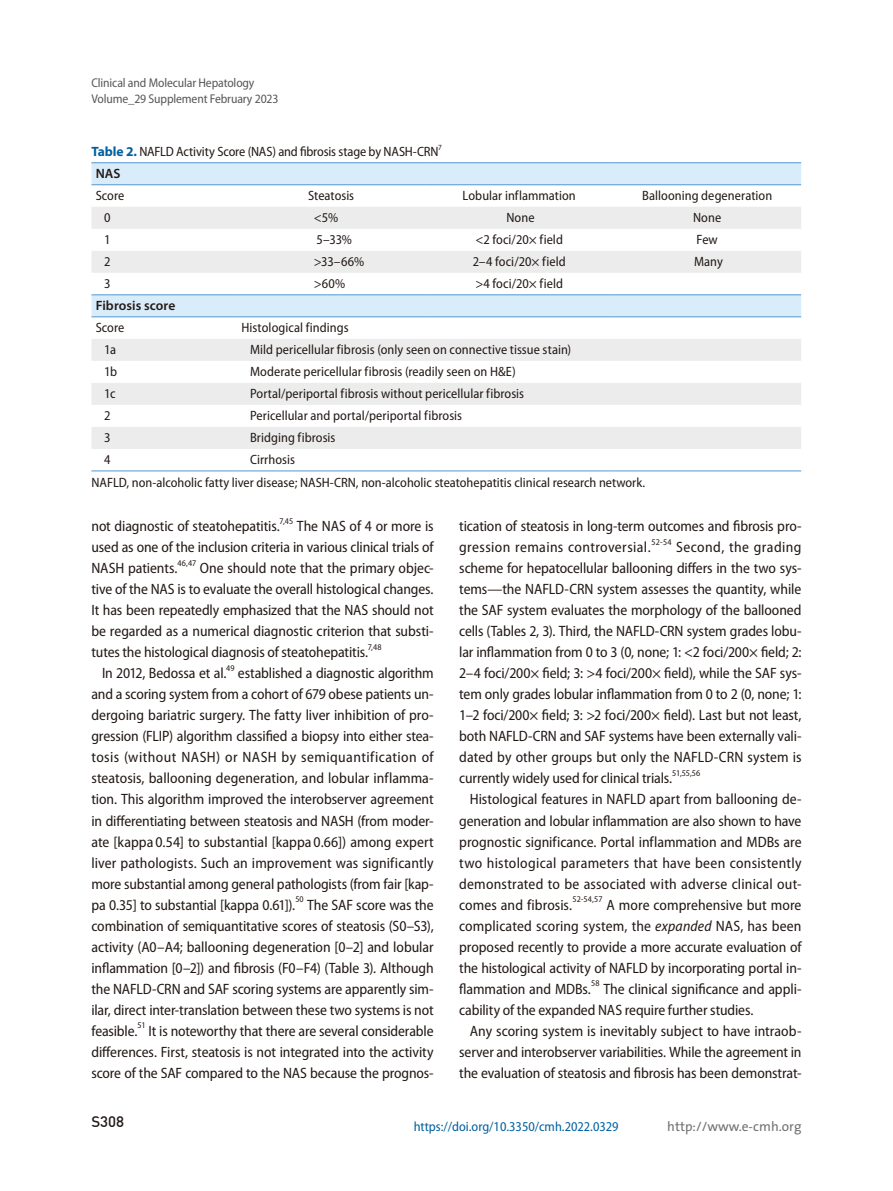
<style>
.page{position:relative;width:893px;height:1191px;background:#fff}
.page>*{position:absolute;margin:0;border:0;box-sizing:border-box;transform-origin:0 0}
.본문_영문_-s{font:semi-condensed 15px/21px "Myriad Pro";letter-spacing:-.01em;color:#231916;text-align:justify}
.t1{font:15px "Dinmed";color:#231916}
.표내용-s{font:semi-condensed 13.5px "Myriad Pro";letter-spacing:.005em;color:#231916}
.표설명-s{font:semi-condensed 13.5px "Myriad Pro";color:#231916}
.표와그림제목-s{font:semi-condensed 13.5px "Myriad Pro";letter-spacing:-.015em;color:#231916}
.t2{font:semi-condensed 13.5px "Myriad Pro";color:#00609f}
.t3{font:13.5px "The Sans";color:#727272}
.표머리-s{font:600 13.5px "Myriad Pro";letter-spacing:.005em;color:#231916}
.t4{font:semi-condensed 12.75px/15.8px "Myriad Pro";letter-spacing:-.01em;color:#595857}
.본문_영문_-s-2{font:semi-condensed 8.7px "Myriad Pro";color:#231916}
.표와그림제목-s-2{font:semi-condensed 7.8px "Myriad Pro";color:#231916}
.s1{font-weight:700;font-stretch:normal;color:#00609f}
.s2{font-style:italic}
</style>
<div class="page">
<svg style="left:91px;top:163px;width:710px;height:23px;background:#d7eaf8"></svg>
<svg style="left:91px;top:207px;width:710px;height:242px"></svg>
<hr style="left:91px;top:162px;width:146px;height:1px;background:#5497d1">
<hr style="left:237px;top:162px;width:188px;height:1px;background:#5497d1">
<hr style="left:425px;top:162px;width:188px;height:1px;background:#5497d1">
<hr style="left:613px;top:162px;width:188px;height:1px;background:#5497d1">
<hr style="left:91px;top:184px;width:146px;height:1px;background:#5497d1">
<hr style="left:237px;top:184px;width:188px;height:1px;background:#5497d1">
<hr style="left:425px;top:184px;width:188px;height:1px;background:#5497d1">
<hr style="left:613px;top:184px;width:188px;height:1px;background:#5497d1">
<hr style="left:91px;top:294px;width:146px;height:1px;background:#5497d1">
<hr style="left:237px;top:294px;width:188px;height:1px;background:#5497d1">
<hr style="left:425px;top:294px;width:188px;height:1px;background:#5497d1">
<hr style="left:613px;top:294px;width:188px;height:1px;background:#5497d1">
<hr style="left:91px;top:316px;width:146px;height:1px;background:#5497d1">
<hr style="left:237px;top:316px;width:188px;height:1px;background:#5497d1">
<hr style="left:425px;top:316px;width:188px;height:1px;background:#5497d1">
<hr style="left:613px;top:316px;width:188px;height:1px;background:#5497d1">
<hr style="left:91px;top:470px;width:146px;height:1px;background:#5497d1">
<hr style="left:237px;top:470px;width:188px;height:1px;background:#5497d1">
<hr style="left:425px;top:470px;width:188px;height:1px;background:#5497d1">
<hr style="left:613px;top:470px;width:188px;height:1px;background:#5497d1">
<p class="t4" style="left:91px;top:75px;width:189px">Clinical and Molecular Hepatology<br>Volume_29 Supplement February 2023</p>
<p class="표와그림제목-s" style="left:91px;top:144px;width:349px"><span class="s1">Table 2.</span> NAFLD Activity Score (NAS) and fibrosis stage by NASH-CRN</p>
<p class="표와그림제목-s-2" style="left:438px;top:143px;width:5px">7</p>
<p class="표머리-s" style="left:96px;top:165px;width:26px">NAS</p>
<p class="표내용-s" style="left:96px;top:188px;width:30px">Score</p>
<p class="표내용-s" style="left:308px;top:188px;width:47px">Steatosis</p>
<p class="표내용-s" style="left:463px;top:188px;width:115px">Lobular inflammation</p>
<p class="표내용-s" style="left:642px;top:188px;width:132px">Ballooning degeneration</p>
<p class="표내용-s" style="left:104px;top:210px;width:8px">0</p>
<p class="표내용-s" style="left:314px;top:210px;width:26px">&lt;5%</p>
<p class="표내용-s" style="left:506px;top:210px;width:30px">None</p>
<p class="표내용-s" style="left:693px;top:210px;width:30px">None</p>
<p class="표내용-s" style="left:104px;top:232px;width:8px">1</p>
<p class="표내용-s" style="left:316px;top:232px;width:37px">5–33%</p>
<p class="표내용-s" style="left:475px;top:232px;width:89px">&lt;2 foci/20× field</p>
<p class="표내용-s" style="left:696px;top:232px;width:23px">Few</p>
<p class="표내용-s" style="left:104px;top:254px;width:8px">2</p>
<p class="표내용-s" style="left:314px;top:254px;width:52px">&gt;33–66%</p>
<p class="표내용-s" style="left:473px;top:254px;width:95px">2–4 foci/20× field</p>
<p class="표내용-s" style="left:694px;top:254px;width:30px">Many</p>
<p class="표내용-s" style="left:104px;top:276px;width:8px">3</p>
<p class="표내용-s" style="left:314px;top:276px;width:33px">&gt;60%</p>
<p class="표내용-s" style="left:475px;top:276px;width:89px">&gt;4 foci/20× field</p>
<p class="표머리-s" style="left:96px;top:297px;width:81px">Fibrosis score</p>
<p class="표내용-s" style="left:96px;top:320px;width:30px">Score</p>
<p class="표내용-s" style="left:242px;top:320px;width:109px">Histological findings</p>
<p class="표내용-s" style="left:104px;top:342px;width:13px">1a</p>
<p class="표내용-s" style="left:250px;top:342px;width:323px">Mild pericellular fibrosis (only seen on connective tissue stain)</p>
<p class="표내용-s" style="left:104px;top:364px;width:14px">1b</p>
<p class="표내용-s" style="left:250px;top:364px;width:267px">Moderate pericellular fibrosis (readily seen on H&amp;E)</p>
<p class="표내용-s" style="left:104px;top:386px;width:13px">1c</p>
<p class="표내용-s" style="left:250px;top:386px;width:276px">Portal/periportal fibrosis without pericellular fibrosis</p>
<p class="표내용-s" style="left:104px;top:408px;width:8px">2</p>
<p class="표내용-s" style="left:250px;top:408px;width:214px">Pericellular and portal/periportal fibrosis</p>
<p class="표내용-s" style="left:104px;top:430px;width:8px">3</p>
<p class="표내용-s" style="left:250px;top:430px;width:87px">Bridging fibrosis</p>
<p class="표내용-s" style="left:104px;top:452px;width:8px">4</p>
<p class="표내용-s" style="left:250px;top:452px;width:46px">Cirrhosis</p>
<p class="표설명-s" style="left:91px;top:475px;width:555px">NAFLD, non-alcoholic fatty liver disease; NASH-CRN, non-alcoholic steatohepatitis clinical research network.</p>
<p class="본문_영문_-s" style="left:91px;top:516px;width:190px">not diagnostic of steatohepatitis.</p>
<p class="본문_영문_-s-2" style="left:280px;top:516px;width:15px">7,45</p>
<p class="본문_영문_-s" style="left:91px;top:516px;width:344px;text-indent:205px">The NAS of 4 or more is used as one of the inclusion criteria in various clinical trials of NASH patients.</p>
<p class="본문_영문_-s-2" style="left:177px;top:558px;width:20px">46,47</p>
<p class="본문_영문_-s" style="left:91px;top:558px;width:344px;text-indent:109px">One should note that the primary objec&shy;tive of the NAS is to evaluate the overall histological changes.<br>It has been repeatedly emphasized that the NAS should not be regarded as a numerical diagnostic criterion that substi&shy;tutes the histological diagnosis of steatohepatitis.</p>
<p class="본문_영문_-s-2" style="left:368px;top:642px;width:15px">7,48</p>
<p class="본문_영문_-s" style="left:102px;top:663px;width:126px">In 2012, Bedossa et al.</p>
<p class="본문_영문_-s-2" style="left:226px;top:663px;width:10px">49</p>
<p class="본문_영문_-s" style="left:91px;top:663px;width:344px;text-indent:147px">established a diagnostic algorithm and a scoring system from a cohort of 679 obese patients un&shy;dergoing bariatric surgery. The fatty liver inhibition of pro&shy;gression (FLIP) algorithm classified a biopsy into either stea&shy;tosis (without NASH) or NASH by semiquantification of steatosis, ballooning degeneration, and lobular inflamma&shy;tion. This algorithm improved the interobserver agreement in differentiating between steatosis and NASH (from moder&shy;ate [kappa 0.54] to substantial [kappa 0.66]) among expert liver pathologists. Such an improvement was significantly more substantial among general pathologists (from fair [kap&shy;pa 0.35] to substantial [kappa 0.61]).</p>
<p class="본문_영문_-s-2" style="left:295px;top:894px;width:10px">50</p>
<p class="본문_영문_-s" style="left:91px;top:894px;width:344px;text-indent:216px">The SAF score was the combination of semiquantitative scores of steatosis (S0–S3), activity (A0–A4; ballooning degeneration [0–2] and lobular inflammation [0–2]) and fibrosis (F0–F4) (Table 3). Although the NAFLD-CRN and SAF scoring systems are apparently sim&shy;ilar, direct inter-translation between these two systems is not feasible.</p>
<p class="본문_영문_-s-2" style="left:138px;top:1020px;width:10px">51</p>
<p class="본문_영문_-s" style="left:91px;top:1020px;width:344px;text-indent:57px">It is noteworthy that there are several considerable differences. First, steatosis is not integrated into the activity score of the SAF compared to the NAS because the prognos-</p>
<p class="본문_영문_-s" style="left:459px;top:516px;width:344px">tication of steatosis in long-term outcomes and fibrosis pro&shy;gression remains controversial.</p>
<p class="본문_영문_-s-2" style="left:651px;top:537px;width:22px">52-54</p>
<p class="본문_영문_-s" style="left:459px;top:537px;width:344px;text-indent:217px">Second, the grading scheme for hepatocellular ballooning differs in the two sys&shy;tems—the NAFLD-CRN system assesses the quantity, while the SAF system evaluates the morphology of the ballooned cells (Tables 2, 3). Third, the NAFLD-CRN system grades lobu&shy;lar inflammation from 0 to 3 (0, none; 1: &lt;2 foci/200× field; 2:<br>2–4 foci/200× field; 3: &gt;4 foci/200× field), while the SAF sys&shy;tem only grades lobular inflammation from 0 to 2 (0, none; 1:<br>1–2 foci/200× field; 3: &gt;2 foci/200× field). Last but not least, both NAFLD-CRN and SAF systems have been externally vali&shy;dated by other groups but only the NAFLD-CRN system is currently widely used for clinical trials.</p>
<p class="본문_영문_-s-2" style="left:672px;top:768px;width:30px">51,55,56</p>
<p class="본문_영문_-s" style="left:459px;top:789px;width:344px;text-indent:11px">Histological features in NAFLD apart from ballooning de&shy;generation and lobular inflammation are also shown to have prognostic significance. Portal inflammation and MDBs are two histological parameters that have been consistently demonstrated to be associated with adverse clinical out&shy;comes and fibrosis.</p>
<p class="본문_영문_-s-2" style="left:572px;top:894px;width:32px">52-54,57</p>
<p class="본문_영문_-s" style="left:459px;top:894px;width:344px;text-indent:147px">A more comprehensive but more complicated scoring system, the <span class="s2">expanded</span> NAS, has been proposed recently to provide a more accurate evaluation of the histological activity of NAFLD by incorporating portal in&shy;flammation and MDBs.</p>
<p class="본문_영문_-s-2" style="left:591px;top:978px;width:10px">58</p>
<p class="본문_영문_-s" style="left:459px;top:978px;width:344px;text-indent:144px">The clinical significance and appli&shy;cability of the expanded NAS require further studies.</p>
<p class="본문_영문_-s" style="left:459px;top:1020px;width:344px;text-indent:11px">Any scoring system is inevitably subject to have intraob&shy;server and interobserver variabilities. While the agreement in the evaluation of steatosis and fibrosis has been demonstrat-</p>
<p class="t1" style="left:91px;top:1112px;width:34px">S308</p>
<p class="t2" style="left:414px;top:1119px;width:206px">https://doi.org/10.3350/cmh.2022.0329</p>
<p class="t3" style="left:667px;top:1115px;width:136px">http://www.e-cmh.org</p>
</div>
